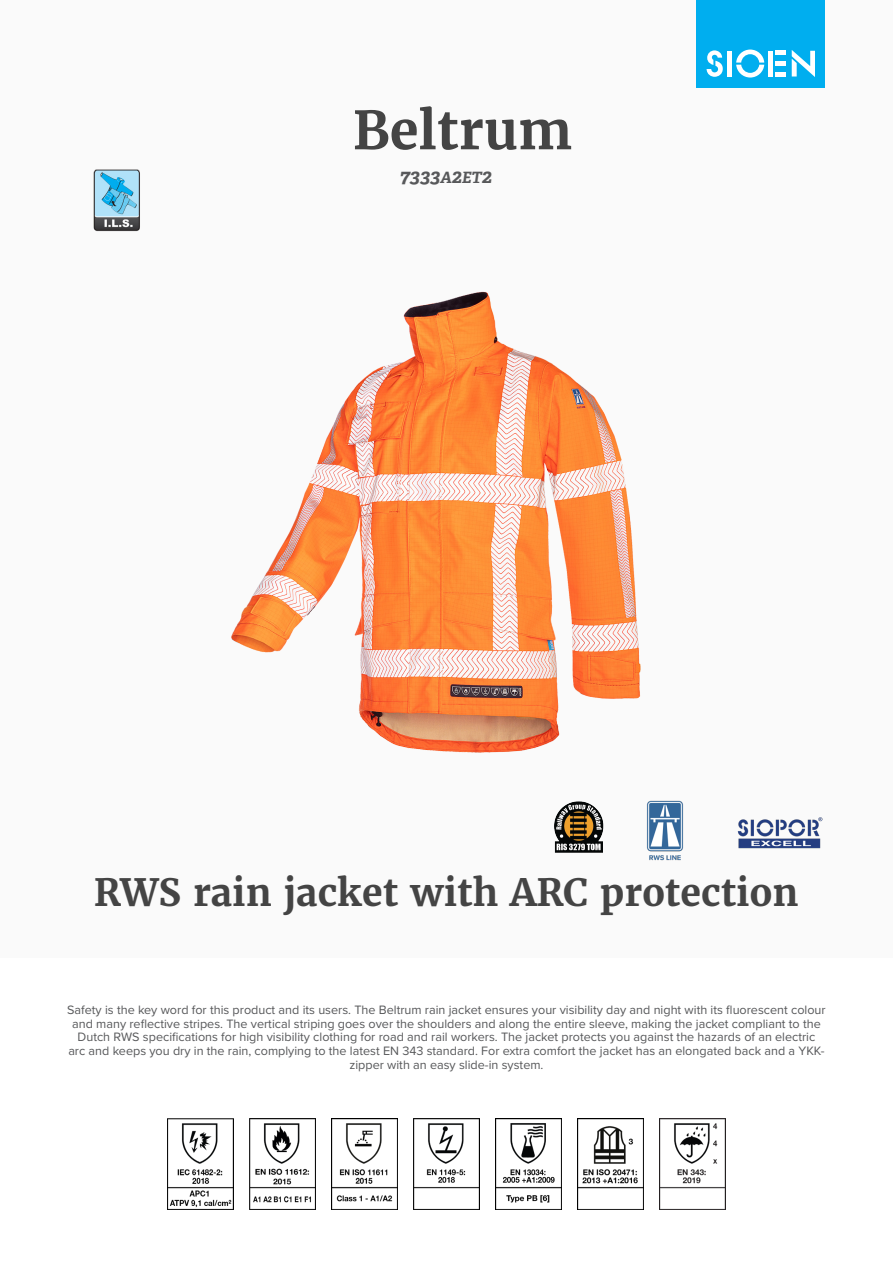
<style>
.page{position:relative;width:893px;height:1263px;background:#fff}
.page>*{position:absolute;margin:0;border:0;box-sizing:border-box;transform-origin:0 0}
.product_name{font:700 52.5px "Merriweather";color:#444}
.product_h2{font:700 37.5px "Merriweather";color:#444}
.product_ref{font:italic 700 19.5px "Adelle";color:#57585a}
.product_description{font:12.6px/13.6px "Proxima Nova";color:#57585a;text-align:center}
.s1{font-size:15.6px}
</style>
<div class="page">
<div style="left:0;top:0;width:893px;height:957px;background:#fafafa"></div>
<div style="left:697px;top:0;width:128px;height:88px;background:#00aeef"></div>
<svg style="left:707px;top:50px;width:16px;height:27px"></svg>
<svg style="left:736px;top:50px;width:28px;height:28px"></svg>
<div style="left:727px;top:51px;width:5px;height:26px;background:#fff"></div>
<div style="left:768px;top:51px;width:5px;height:26px;background:#fff"></div>
<div style="left:775px;top:72px;width:11px;height:5px;background:#fff"></div>
<div style="left:775px;top:61px;width:11px;height:5px;background:#fff"></div>
<hr style="left:775px;top:51px;width:11px;height:4px;background:#fff">
<svg style="left:792px;top:50px;width:23px;height:27px"></svg>
<img style="left:93px;top:169px;width:47px;height:63px">
<img style="left:737px;top:817px;width:86px;height:32px">
<img style="left:167px;top:1118px;width:66px;height:92px">
<img style="left:249px;top:1118px;width:66px;height:92px">
<img style="left:331px;top:1118px;width:66px;height:92px">
<img style="left:413px;top:1118px;width:67px;height:92px">
<img style="left:495px;top:1118px;width:67px;height:92px">
<img style="left:577px;top:1118px;width:67px;height:92px">
<img style="left:659px;top:1118px;width:67px;height:92px">
<img style="left:231px;top:291px;width:453px;height:570px">
<p class="product_name" style="left:353px;top:97px;width:221px">Beltrum</p>
<p class="product_ref" style="left:400px;top:164px;width:94px">7333<span class="s1">A</span>2<span class="s1">ET</span>2</p>
<p class="product_h2" style="left:94px;top:868px;width:706px">RWS rain jacket with ARC protection</p>
<p class="product_description" style="left:67px;top:1002px;width:760px">Safety is the key word for this product and its users. The Beltrum rain jacket ensures your visibility day and night with its fluorescent colour and many reflective stripes. The vertical striping goes over the shoulders and along the entire sleeve, making the jacket compliant to the Dutch RWS specifications for high visibility clothing for road and rail workers. The jacket protects you against the hazards of an electric<br>arc and keeps you dry in the rain, complying to the latest EN 343 standard. For extra comfort the jacket has an elongated back and a YKK&shy;zipper with an easy slide-in system.</p>
</div>
